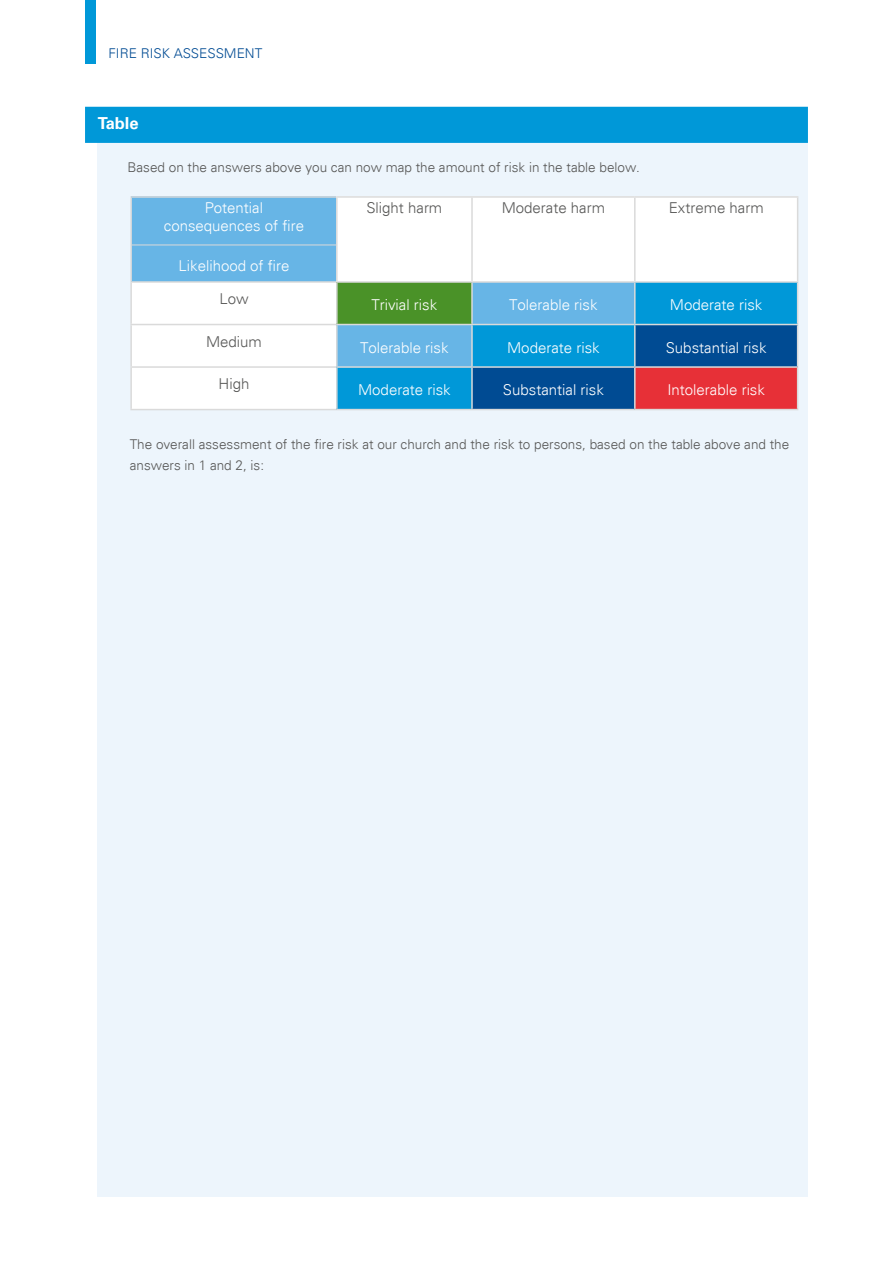
<style>
.page{position:relative;width:893px;height:1263px;background:#fff}
.page>*{position:absolute;margin:0;border:0;box-sizing:border-box;transform-origin:0 0}
.t1{font:700 16.5px "Univers";letter-spacing:-.005em;color:#fff}
.t2{font:300 15px/18px "Univers";color:#fff;text-align:center}
.t3{font:300 15px "Univers";color:#575756}
.t4{font:300 13.5px/20.7px "Univers";color:#575756}
.t5{font:300 13.5px "Univers";color:#004b93}
</style>
<div class="page">
<div style="left:97px;top:134px;width:711px;height:1062px;background:#edf5fc"></div>
<div style="left:85px;top:0;width:10px;height:64px;background:#0098d8"></div>
<div style="left:131px;top:197px;width:206px;height:85px;background:#67b5e6"></div>
<div style="left:337px;top:197px;width:135px;height:85px;background:#fff"></div>
<div style="left:472px;top:197px;width:163px;height:85px;background:#fff"></div>
<div style="left:635px;top:197px;width:163px;height:85px;background:#fff"></div>
<div style="left:131px;top:282px;width:206px;height:42px;background:#fff"></div>
<div style="left:131px;top:324px;width:206px;height:43px;background:#fff"></div>
<div style="left:131px;top:367px;width:206px;height:43px;background:#fff"></div>
<div style="left:337px;top:282px;width:135px;height:42px;background:#4a9228"></div>
<div style="left:472px;top:282px;width:163px;height:42px;background:#67b5e6"></div>
<div style="left:337px;top:324px;width:135px;height:43px;background:#67b5e6"></div>
<div style="left:635px;top:282px;width:163px;height:42px;background:#0098d8"></div>
<div style="left:472px;top:324px;width:163px;height:43px;background:#0098d8"></div>
<div style="left:337px;top:367px;width:135px;height:43px;background:#0098d8"></div>
<div style="left:635px;top:324px;width:163px;height:43px;background:#004b93"></div>
<div style="left:472px;top:367px;width:163px;height:43px;background:#004b93"></div>
<div style="left:635px;top:367px;width:163px;height:43px;background:#e73037"></div>
<hr style="left:130px;top:196px;width:207px;height:2px;background:#dadada">
<hr style="left:130px;top:198px;width:2px;height:83px;background:#dadada">
<hr style="left:337px;top:196px;width:135px;height:2px;background:#dadada">
<hr style="left:336px;top:198px;width:2px;height:83px;background:#dadada">
<hr style="left:472px;top:196px;width:163px;height:2px;background:#dadada">
<hr style="left:471px;top:198px;width:2px;height:83px;background:#dadada">
<hr style="left:635px;top:196px;width:163px;height:2px;background:#dadada">
<hr style="left:634px;top:198px;width:2px;height:83px;background:#dadada">
<hr style="left:797px;top:198px;width:1px;height:83px;background:#dadada">
<hr style="left:130px;top:281px;width:207px;height:2px;background:#dadada">
<hr style="left:130px;top:283px;width:2px;height:41px;background:#dadada">
<hr style="left:337px;top:281px;width:135px;height:2px;background:#dadada">
<hr style="left:336px;top:283px;width:2px;height:41px;background:#dadada">
<hr style="left:472px;top:281px;width:163px;height:2px;background:#dadada">
<hr style="left:471px;top:283px;width:2px;height:41px;background:#dadada">
<hr style="left:635px;top:281px;width:163px;height:2px;background:#dadada">
<hr style="left:634px;top:283px;width:2px;height:41px;background:#dadada">
<hr style="left:797px;top:283px;width:1px;height:41px;background:#dadada">
<hr style="left:130px;top:324px;width:207px;height:1px;background:#dadada">
<hr style="left:130px;top:325px;width:2px;height:41px;background:#dadada">
<hr style="left:337px;top:324px;width:135px;height:1px;background:#dadada">
<hr style="left:336px;top:325px;width:2px;height:41px;background:#dadada">
<hr style="left:472px;top:324px;width:163px;height:1px;background:#dadada">
<hr style="left:471px;top:325px;width:2px;height:41px;background:#dadada">
<hr style="left:635px;top:324px;width:163px;height:1px;background:#dadada">
<hr style="left:634px;top:325px;width:2px;height:41px;background:#dadada">
<hr style="left:797px;top:325px;width:1px;height:41px;background:#dadada">
<hr style="left:130px;top:366px;width:207px;height:2px;background:#dadada">
<hr style="left:130px;top:368px;width:2px;height:41px;background:#dadada">
<hr style="left:337px;top:366px;width:135px;height:2px;background:#dadada">
<hr style="left:336px;top:368px;width:2px;height:41px;background:#dadada">
<hr style="left:472px;top:366px;width:163px;height:2px;background:#dadada">
<hr style="left:471px;top:368px;width:2px;height:41px;background:#dadada">
<hr style="left:635px;top:366px;width:163px;height:2px;background:#dadada">
<hr style="left:634px;top:368px;width:2px;height:41px;background:#dadada">
<hr style="left:797px;top:368px;width:1px;height:41px;background:#dadada">
<hr style="left:130px;top:409px;width:207px;height:1px;background:#dadada">
<hr style="left:337px;top:409px;width:135px;height:1px;background:#dadada">
<hr style="left:472px;top:409px;width:163px;height:1px;background:#dadada">
<hr style="left:635px;top:409px;width:163px;height:1px;background:#dadada">
<hr style="left:132px;top:245px;width:204px;height:1px;background:#dadada">
<div style="left:85px;top:107px;width:723px;height:36px;background:#0098d8"></div>
<p class="t5" style="left:108px;top:45px;width:155px">FIRE RISK ASSESSMENT</p>
<p class="t1" style="left:98px;top:114px;width:42px">Table</p>
<p class="t4" style="left:128px;top:157px;width:514px">Based on the answers above you can now map the amount of risk in the table below.</p>
<p class="t2" style="left:164px;top:199px;width:142px">Potential consequences of fire</p>
<p class="t3" style="left:366px;top:199px;width:77px">Slight harm</p>
<p class="t3" style="left:502px;top:199px;width:105px">Moderate harm</p>
<p class="t3" style="left:669px;top:199px;width:97px">Extreme harm</p>
<p class="t2" style="left:179px;top:257px;width:112px">Likelihood of fire</p>
<p class="t3" style="left:219px;top:290px;width:31px">Low</p>
<p class="t2" style="left:371px;top:296px;width:67px">Trivial risk</p>
<p class="t2" style="left:509px;top:296px;width:90px">Tolerable risk</p>
<p class="t2" style="left:670px;top:296px;width:94px">Moderate risk</p>
<p class="t3" style="left:206px;top:332px;width:57px">Medium</p>
<p class="t2" style="left:360px;top:338px;width:90px">Tolerable risk</p>
<p class="t2" style="left:507px;top:338px;width:94px">Moderate risk</p>
<p class="t2" style="left:666px;top:338px;width:102px">Substantial risk</p>
<p class="t3" style="left:219px;top:375px;width:32px">High</p>
<p class="t2" style="left:358px;top:381px;width:94px">Moderate risk</p>
<p class="t2" style="left:503px;top:381px;width:102px">Substantial risk</p>
<p class="t2" style="left:667px;top:381px;width:99px">Intolerable risk</p>
<p class="t4" style="left:130px;top:434px;width:661px">The overall assessment of the fire risk at our church and the risk to persons, based on the table above and the answers in 1 and 2, is:</p>
</div>
